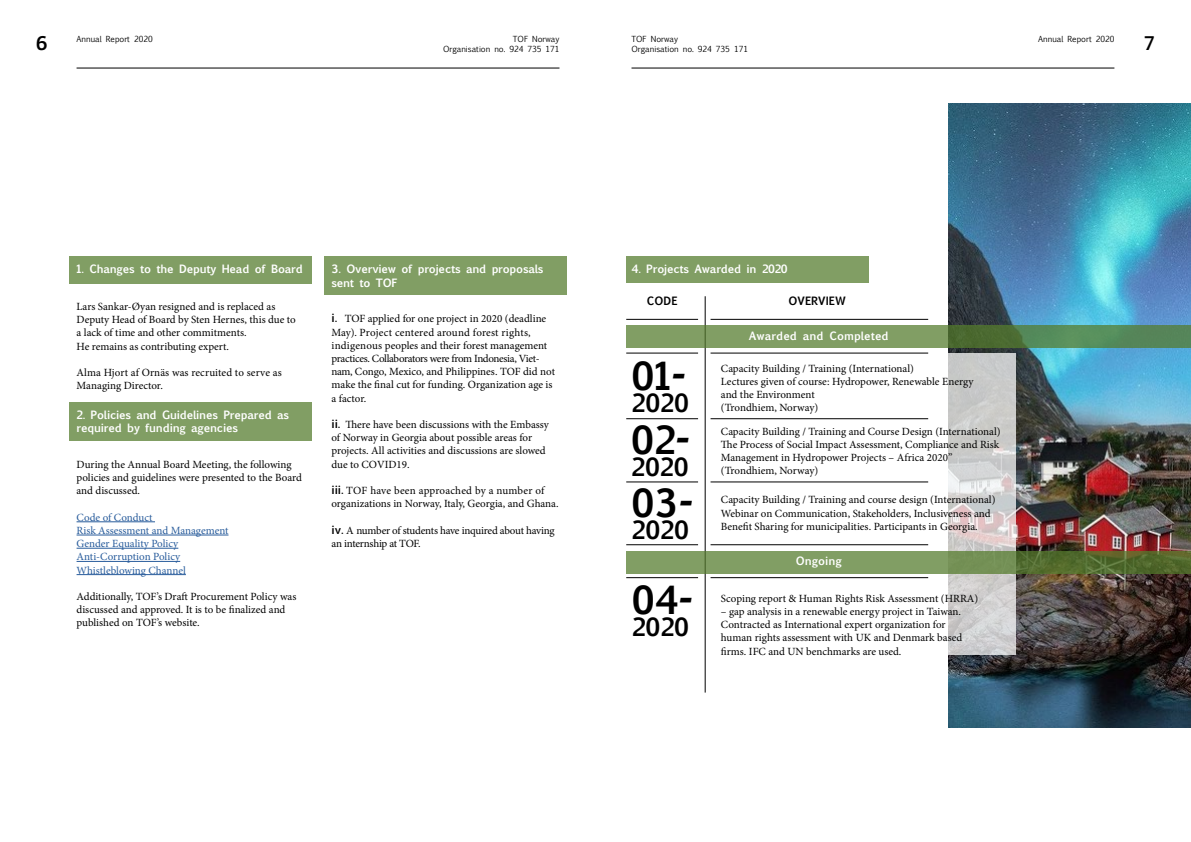
<style>
.page{position:relative;width:1191px;height:842px;background:#fff}
.page>*{position:absolute;margin:0;border:0;box-sizing:border-box;transform-origin:0 0}
.t1{font:700 37px "Euphemia UCAS";color:#000}
.t2{font:700 24px "Euphemia UCAS";color:#000}
.t3{font:700 18px "Euphemia UCAS";color:#000}
.t4{font:11px/13.2px "Minion Pro";color:#000}
.t5{font:700 11px/13.2px "Euphemia UCAS";letter-spacing:-.02em;color:#fff}
.t6{font:11px/13.2px "Minion Pro";letter-spacing:-.005em;color:#275b9b}
.t7{font:11px/13.2px "Minion Pro";letter-spacing:-.025em;color:#000}
.t8{font:700 11px "Euphemia UCAS";color:#fff}
.t9{font:700 11px "Euphemia UCAS";color:#000}
.t10{font:8px/9.6px "Euphemia UCAS";color:#000}
.s1{font-family:"Euphemia UCAS";font-weight:700}
</style>
<div class="page">
<img style="left:948px;top:103px;width:243px;height:624px">
<div style="left:69px;top:402px;width:243px;height:39px;background:#819e64"></div>
<div style="left:324px;top:256px;width:243px;height:39px;background:#819e64"></div>
<div style="left:626px;top:256px;width:242px;height:27px;background:#819e64"></div>
<div style="left:69px;top:256px;width:243px;height:27px;background:#819e64"></div>
<svg style="left:724px;top:353px;width:292px;height:301px"></svg>
<hr style="left:77px;top:521px;width:78px;height:1px;background:#275b9b">
<hr style="left:77px;top:535px;width:151px;height:1px;background:#275b9b">
<hr style="left:77px;top:548px;width:101px;height:1px;background:#275b9b">
<hr style="left:77px;top:561px;width:103px;height:1px;background:#275b9b">
<hr style="left:77px;top:574px;width:109px;height:1px;background:#275b9b">
<hr style="left:77px;top:68px;width:482px;height:1px;background:#000">
<hr style="left:631px;top:68px;width:483px;height:1px;background:#000">
<hr style="left:626px;top:319px;width:72px;height:1px;background:#000">
<hr style="left:626px;top:418px;width:72px;height:1px;background:#000">
<hr style="left:626px;top:482px;width:72px;height:1px;background:#000">
<hr style="left:626px;top:544px;width:72px;height:1px;background:#000">
<hr style="left:626px;top:577px;width:72px;height:1px;background:#000">
<hr style="left:626px;top:353px;width:72px;height:1px;background:#000">
<hr style="left:710px;top:319px;width:218px;height:1px;background:#000">
<hr style="left:710px;top:418px;width:218px;height:1px;background:#000">
<hr style="left:710px;top:482px;width:218px;height:1px;background:#000">
<hr style="left:710px;top:544px;width:218px;height:1px;background:#000">
<hr style="left:710px;top:577px;width:218px;height:1px;background:#000">
<hr style="left:710px;top:353px;width:218px;height:1px;background:#000">
<hr style="left:705px;top:296px;width:1px;height:396px;background:#000">
<svg style="left:626px;top:325px;width:565px;height:22px;fill:#819e64"></svg>
<svg style="left:626px;top:551px;width:565px;height:22px;fill:#819e64"></svg>
<h3 class="t3" style="left:36px;top:29px;width:13px">6</h3>
<h3 class="t3" style="left:1144px;top:29px;width:12px">7</h3>
<p class="t10" style="left:77px;top:34px;width:78px">Annual Report 2020</p>
<p class="t10" style="left:631px;top:34px;width:118px">TOF Norway<br>Organisation no. 924 735 171</p>
<p class="t10" style="left:443px;top:34px;width:118px;text-align:right">TOF Norway<br>Organisation no. 924 735 171</p>
<p class="t10" style="left:1038px;top:34px;width:78px">Annual Report 2020</p>
<p class="t5" style="left:77px;top:263px;width:228px">1. Changes to the Deputy Head of Board</p>
<p class="t5" style="left:331px;top:263px;width:213px">3. Overview of projects and proposals sent to TOF</p>
<p class="t5" style="left:631px;top:263px;width:158px">4. Projects Awarded in 2020</p>
<p class="t4" style="left:77px;top:300px;width:221px">Lars Sankar-Øyan resigned and is replaced as Deputy Head of Board by Sten Hernes, this due to a lack of time and other commitments.<br>He remains as contributing expert.</p>
<p class="t4" style="left:77px;top:366px;width:207px">Alma Hjort af Ornäs was recruited to serve as<br>Managing Director.</p>
<p class="t5" style="left:77px;top:408px;width:214px">2. Policies and Guidelines Prepared as required by funding agencies</p>
<p class="t4" style="left:77px;top:458px;width:227px">During the Annual Board Meeting, the following policies and guidelines were presented to the Board and discussed.</p>
<p class="t6" style="left:77px;top:511px;width:153px">Code of Conduct<br>Risk Assessment and Management<br>Gender Equality Policy<br>Anti-Corruption Policy<br>Whistleblowing Channel</p>
<p class="t4" style="left:77px;top:590px;width:221px">Additionally, TOF’s Draft Procurement Policy was discussed and approved. It is to be finalized and published on TOF’s website.</p>
<p class="t4" style="left:331px;top:312px;width:225px"><span class="s1">i.</span> TOF applied for one project in 2020 (deadline May). Project centered around forest rights, indigenous peoples and their forest management practices. Collaborators were from Indonesia, Viet&shy;nam, Congo, Mexico, and Philippines. TOF did not make the final cut for funding. Organization age is a factor.</p>
<p class="t4" style="left:331px;top:418px;width:219px"><span class="s1">ii.</span> There have been discussions with the Embassy of Norway in Georgia about possible areas for projects. All activities and discussions are slowed due to COVID19.</p>
<p class="t4" style="left:331px;top:484px;width:228px"><span class="s1">iii.</span> TOF have been approached by a number of organizations in Norway, Italy, Georgia, and Ghana.</p>
<p class="t7" style="left:331px;top:523px;width:225px"><span class="s1">iv.</span> A number of students have inquired about having an internship at TOF.</p>
<p class="t9" style="left:647px;top:292px;width:32px">CODE</p>
<p class="t9" style="left:788px;top:292px;width:59px">OVERVIEW</p>
<p class="t8" style="left:749px;top:327px;width:141px">Awarded and Completed</p>
<h1 class="t1" style="left:631px;top:348px;width:55px">01-</h1>
<h2 class="t2" style="left:631px;top:385px;width:59px">2020</h2>
<h1 class="t1" style="left:631px;top:412px;width:60px">02-</h1>
<h2 class="t2" style="left:631px;top:449px;width:59px">2020</h2>
<h1 class="t1" style="left:631px;top:475px;width:63px">03-</h1>
<h2 class="t2" style="left:631px;top:511px;width:59px">2020</h2>
<h1 class="t1" style="left:632px;top:572px;width:62px">04-</h1>
<h2 class="t2" style="left:632px;top:609px;width:59px">2020</h2>
<p class="t4" style="left:721px;top:362px;width:254px">Capacity Building / Training (International)<br>Lectures given of course: Hydropower, Renewable Energy and the Environment<br>(Trondhiem, Norway)</p>
<p class="t4" style="left:721px;top:425px;width:281px">Capacity Building / Training and Course Design (International)<br>The Process of Social Impact Assessment, Compliance and Risk Management in Hydropower Projects – Africa 2020” (Trondhiem, Norway)</p>
<p class="t4" style="left:721px;top:493px;width:276px">Capacity Building / Training and course design (International)<br>Webinar on Communication, Stakeholders, Inclusiveness and<br>Benefit Sharing for municipalities. Participants in Georgia.</p>
<p class="t8" style="left:795px;top:553px;width:48px">Ongoing</p>
<p class="t4" style="left:721px;top:592px;width:259px">Scoping report &amp; Human Rights Risk Assessment (HRRA)</p>
<p class="t4" style="left:721px;top:605px;width:243px">– gap analysis in a renewable energy project in Taiwan.<br>Contracted as International expert organization for human rights assessment with UK and Denmark based firms. IFC and UN benchmarks are used.</p>
</div>
